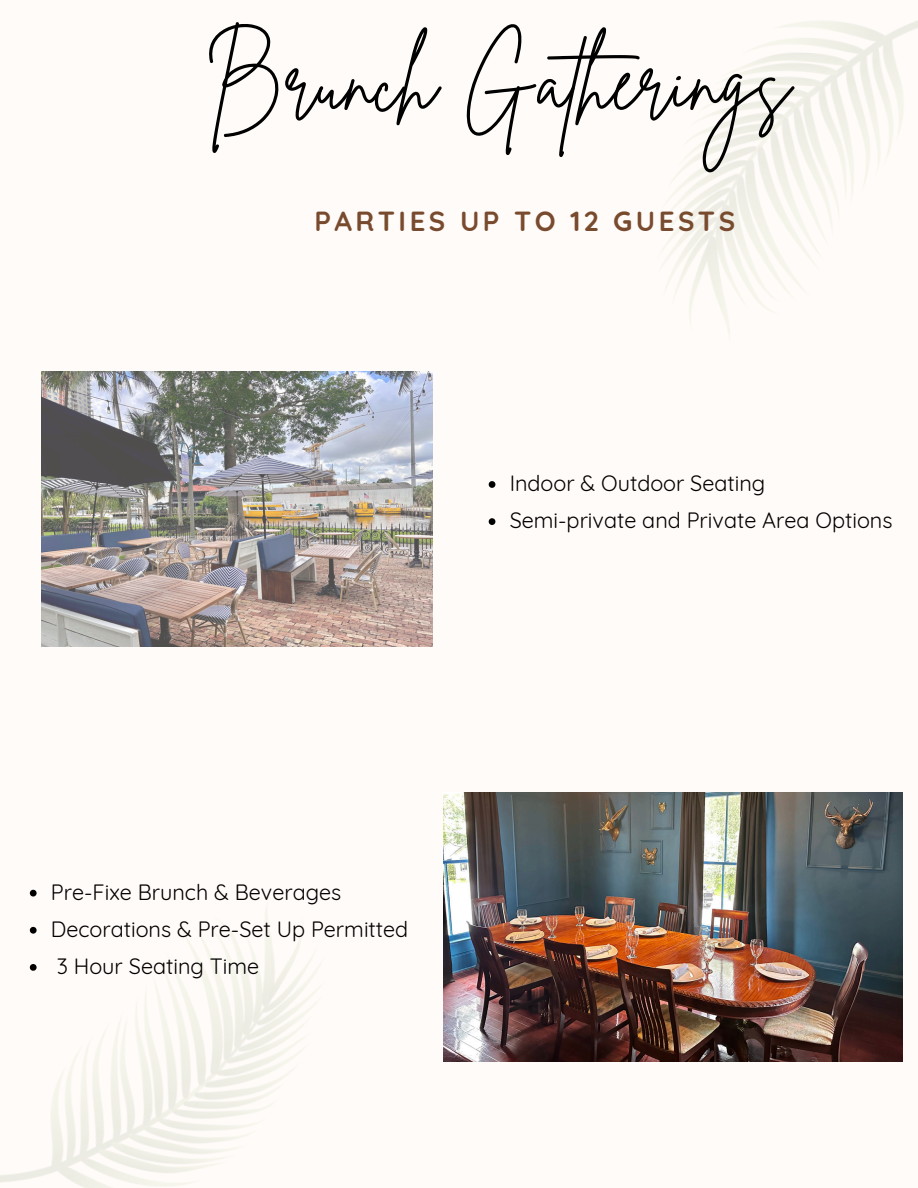
<style>
.page{position:relative;width:918px;height:1188px;background:#fffbf8}
.page>*{position:absolute;margin:0;border:0;box-sizing:border-box;transform-origin:0 0}
.t1{font:82.35px "Brittany Signature";color:#000}
.t2{font:700 27.6px "Quicksand";letter-spacing:.125em;color:#794b2e}
.t3{font:21.6px "Quicksand";color:#000}
</style>
<div class="page">
<svg style="left:489px;top:481px;width:6px;height:7px"></svg>
<svg style="left:489px;top:518px;width:6px;height:7px"></svg>
<img style="left:444px;top:793px;width:459px;height:268px">
<img style="left:41px;top:372px;width:392px;height:274px">
<svg style="left:30px;top:890px;width:7px;height:7px"></svg>
<svg style="left:30px;top:927px;width:7px;height:7px"></svg>
<svg style="left:30px;top:964px;width:7px;height:7px"></svg>
<h2 class="t1" style="left:205px;top:27px;width:587px">Brunch Gatherings</h2>
<p class="t2" style="left:314px;top:203px;width:422px">PARTIES UP TO 12 GUESTS</p>
<p class="t3" style="left:510px;top:470px;width:257px">Indoor &amp; Outdoor Seating</p>
<h1 class="t3" style="left:510px;top:507px;width:384px">Semi-private and Private Area Options</h1>
<p class="t3" style="left:51px;top:878px;width:292px">Pre-Fixe Brunch &amp; Beverages</p>
<p class="t3" style="left:51px;top:915px;width:359px">Decorations &amp; Pre-Set Up Permitted</p>
<p class="t3" style="left:57px;top:953px;width:204px">3 Hour Seating Time</p>
</div>
